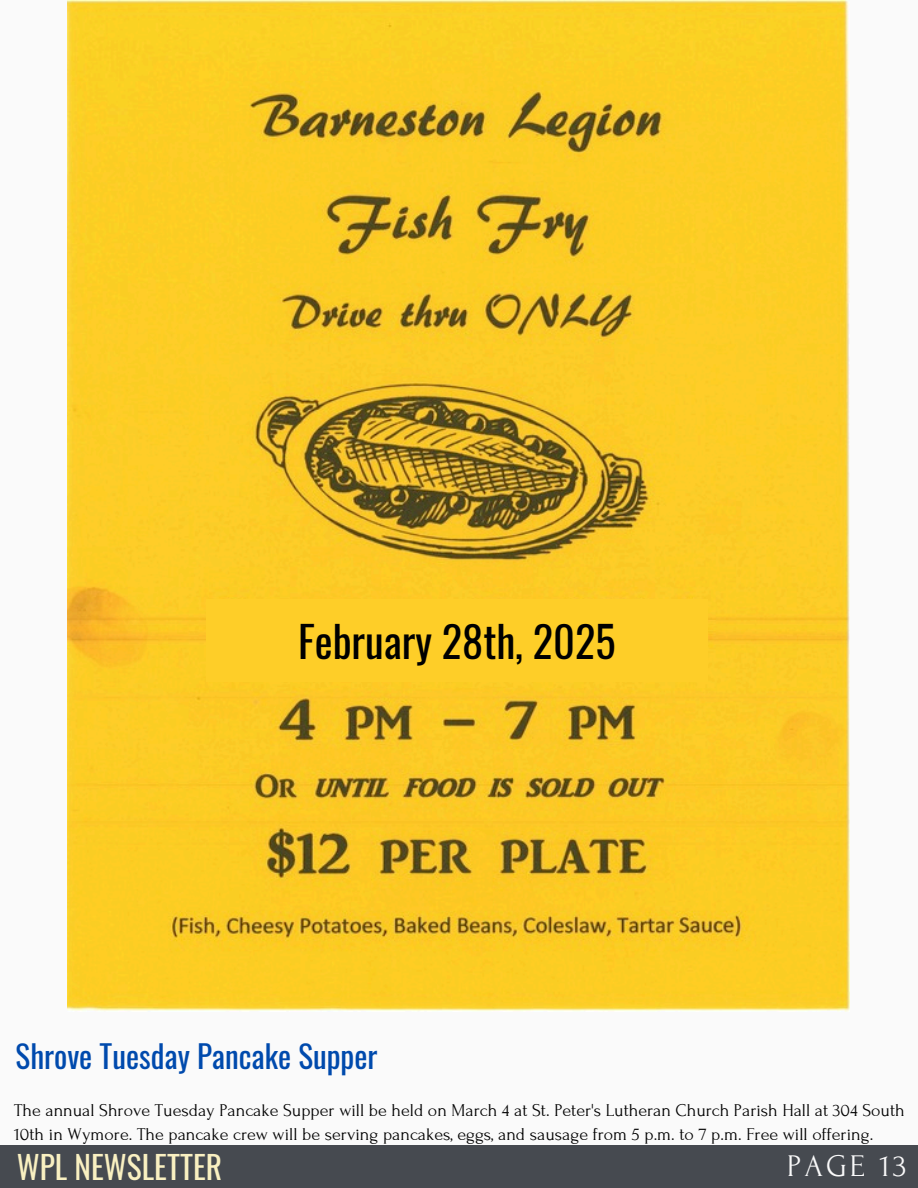
<style>
.page{position:relative;width:918px;height:1188px;background:#fafafa}
.page>*{position:absolute;margin:0;border:0;box-sizing:border-box;transform-origin:0 0}
.t1{font:42.45px "Oswald";color:#000}
.t2{font:31.5px "Oswald";color:#f9f0c1}
.t3{font:31.5px "Forum";letter-spacing:.1em;color:#fafafa}
.t4{font:31.05px "Oswald";color:#004aad}
.t5{font:18px/24.8px "Forum";color:#000}
</style>
<div class="page">
<div style="left:0;top:1145px;width:917px;height:43px;background:#464a50"></div>
<img style="left:68px;top:0;width:781px;height:1011px">
<div style="left:206px;top:599px;width:502px;height:82px;background:#fece28"></div>
<h3 class="t1" style="left:298px;top:608px;width:319px">February 28th, 2025</h3>
<p class="t4" style="left:16px;top:1032px;width:363px">Shrove Tuesday Pancake Supper</p>
<p class="t5" style="left:14px;top:1098px;width:892px">The annual Shrove Tuesday Pancake Supper will be held on March 4 at St. Peter's Lutheran Church Parish Hall at 304 South<br>10th in Wymore. The pancake crew will be serving pancakes, eggs, and sausage from 5 p.m. to 7 p.m. Free will offering.</p>
<h1 class="t2" style="left:17px;top:1142px;width:207px">WPL NEWSLETTER</h1>
<p class="t3" style="left:787px;top:1149px;width:121px">PAGE 13</p>
</div>
